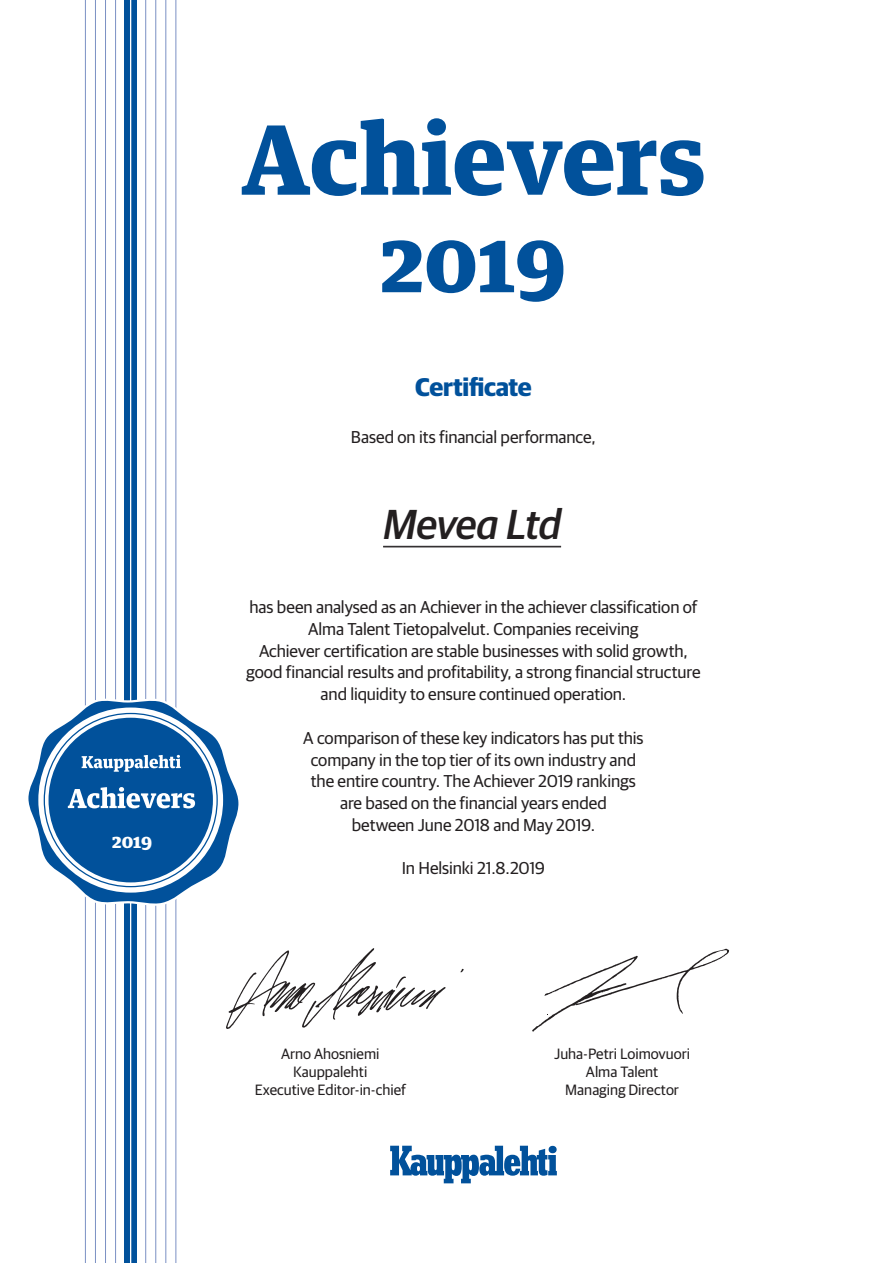
<style>
.page{position:relative;width:893px;height:1263px;background:#fff}
.page>*{position:absolute;margin:0;border:0;box-sizing:border-box;transform-origin:0 0}
.t1{font:900 96px "Guardian Text Egyp";color:#01519b}
.t2{font:900 82.5px "Guardian Text Egyp";color:#01519b}
.MENESTYJÄYRITYKSEN_n{font:italic 500 42px "Guardian Sans";letter-spacing:-.02em;color:#231f20}
.t3{font:700 25.5px "Guardian Sans";letter-spacing:-.01em;color:#01519b}
.t4{font:900 18px "Guardian Text Egyp";color:#fff}
._07_Leipis_iso{font:17.25px/21.8px "Guardian Sans";letter-spacing:-.005em;color:#231f20;text-align:center}
.t5{font:15px/18px "Guardian Sans";color:#231f20;text-align:center}
</style>
<div class="page">
<hr style="left:115px;top:0;width:1px;height:1263px;background:#7b91c4">
<hr style="left:105px;top:0;width:1px;height:1263px;background:#7b91c4">
<hr style="left:95px;top:0;width:1px;height:1263px;background:#7b91c4">
<hr style="left:85px;top:0;width:1px;height:1263px;background:#7b91c4">
<hr style="left:176px;top:0;width:1px;height:1263px;background:#7b91c4">
<hr style="left:166px;top:0;width:1px;height:1263px;background:#7b91c4">
<hr style="left:155px;top:0;width:1px;height:1263px;background:#7b91c4">
<hr style="left:145px;top:0;width:1px;height:1263px;background:#7b91c4">
<div style="left:124px;top:0;width:13px;height:1263px;background:#01519b"></div>
<hr style="left:130px;top:0;width:1px;height:1263px;background:#fff">
<img style="left:226px;top:948px;width:238px;height:81px">
<svg style="left:532px;top:949px;width:197px;height:82px"></svg>
<svg style="left:390px;top:1145px;width:167px;height:38px"></svg>
<svg style="left:28px;top:699px;width:211px;height:206px"></svg>
<hr style="left:383px;top:546px;width:178px;height:1px;background:#231f20">
<p class="t4" style="left:112px;top:827px;width:41px">2019</p>
<h1 class="t1" style="left:241px;top:80px;width:466px">Achievers</h1>
<h2 class="t2" style="left:380px;top:194px;width:187px">2019</h2>
<h3 class="t3" style="left:415px;top:368px;width:118px">Certificate</h3>
<p class="_07_Leipis_iso" style="left:351px;top:425px;width:246px">Based on its financial performance,</p>
<p class="MENESTYJÄYRITYKSEN_n" style="left:383px;top:494px;width:179px">Mevea Ltd</p>
<p class="_07_Leipis_iso" style="left:246px;top:595px;width:456px">has been analysed as an Achiever in the achiever classification of Alma Talent Tietopalvelut. Companies receiving<br>Achiever certification are stable businesses with solid growth, good financial results and profitability, a strong financial structure and liquidity to ensure continued operation.</p>
<p class="_07_Leipis_iso" style="left:303px;top:726px;width:342px">A comparison of these key indicators has put this company in the top tier of its own industry and the entire country. The Achiever 2019 rankings are based on the financial years ended<br>between June 2018 and May 2019.</p>
<p class="_07_Leipis_iso" style="left:402px;top:856px;width:145px">In Helsinki 21.8.2019</p>
<p class="t5" style="left:255px;top:1044px;width:153px">Arno Ahosniemi<br>Kauppalehti<br>Executive Editor-in-chief</p>
<p class="t5" style="left:554px;top:1044px;width:138px">Juha-Petri Loimovuori<br>Alma Talent<br>Managing Director</p>
</div>
